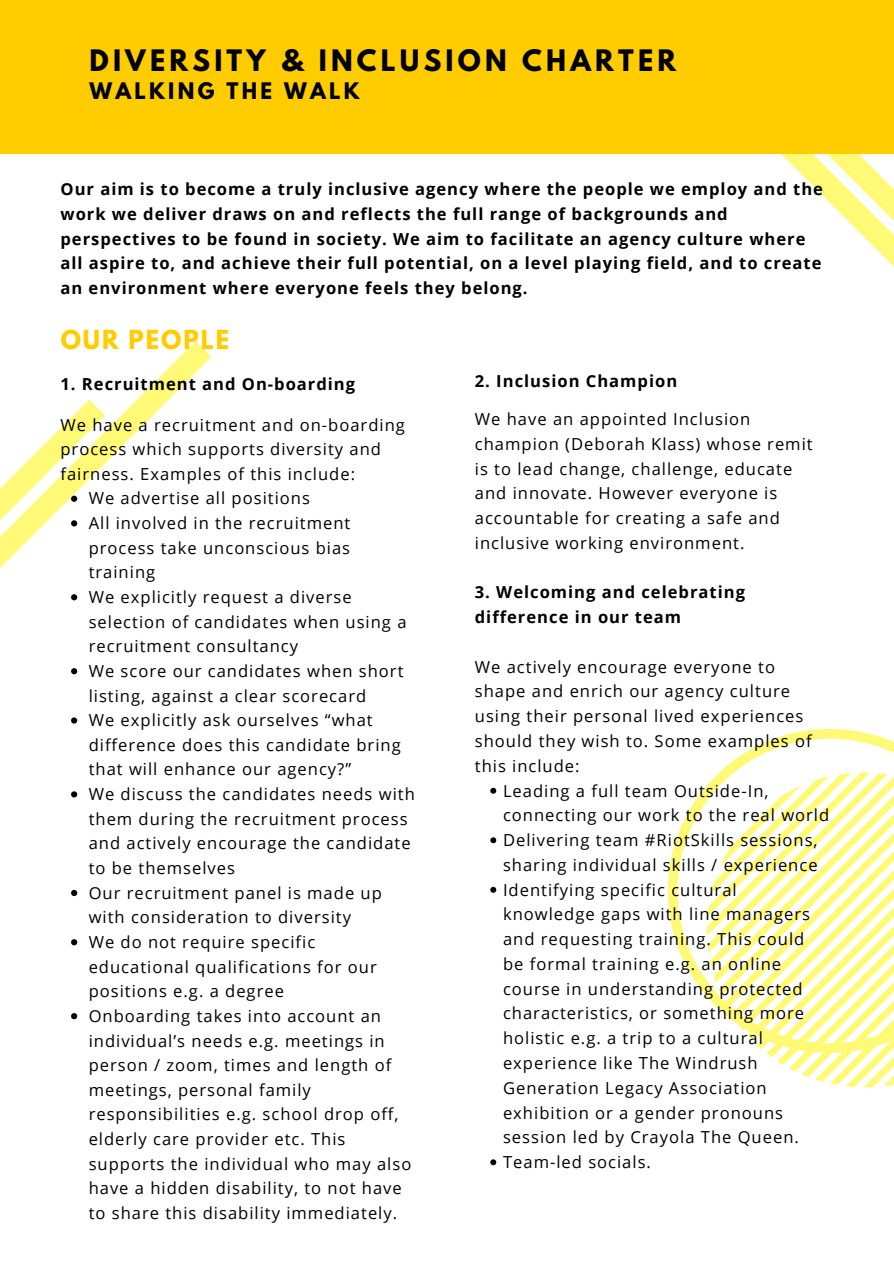
<style>
.page{position:relative;width:894px;height:1264px;background:#fff}
.page>*{position:absolute;margin:0;border:0;box-sizing:border-box;transform-origin:0 0}
.t1{font:700 26.25px "League Spartan";letter-spacing:.16em;color:#000}
.t2{font:700 23.25px "League Spartan";letter-spacing:.08em;color:#fc0}
.t3{font:700 20.25px "League Spartan";letter-spacing:.16em;color:#000}
.t4{font:16.5px/24.6px "Open Sans";letter-spacing:.06em;color:#000}
.t5{font:700 16.5px/24.8px "Open Sans";letter-spacing:.06em;color:#000}
</style>
<div class="page">
<svg style="left:766px;top:1052px;width:127px;height:35px"></svg>
<svg style="left:667px;top:729px;width:226px;height:323px"></svg>
<svg style="left:752px;top:153px;width:141px;height:113px"></svg>
<div style="left:0;top:0;width:893px;height:153px;background:#fc0"></div>
<svg style="left:105px;top:341px;width:107px;height:122px"></svg>
<svg style="left:0;top:399px;width:105px;height:276px"></svg>
<svg style="left:71px;top:717px;width:6px;height:6px"></svg>
<svg style="left:71px;top:791px;width:6px;height:6px"></svg>
<svg style="left:71px;top:889px;width:6px;height:7px"></svg>
<svg style="left:71px;top:939px;width:6px;height:6px"></svg>
<svg style="left:71px;top:1013px;width:6px;height:6px"></svg>
<svg style="left:490px;top:787px;width:6px;height:6px"></svg>
<svg style="left:490px;top:837px;width:6px;height:6px"></svg>
<svg style="left:490px;top:886px;width:6px;height:6px"></svg>
<svg style="left:490px;top:1159px;width:6px;height:6px"></svg>
<p class="t1" style="left:89px;top:47px;width:588px">DIVERSITY &amp; INCLUSION CHARTER</p>
<p class="t3" style="left:89px;top:80px;width:272px">WALKING THE WALK</p>
<p class="t5" style="left:60px;top:176px;width:763px">Our aim is to become a truly inclusive agency where the people we employ and the work we deliver draws on and reflects the full range of backgrounds and perspectives to be found in society. We aim to facilitate an agency culture where all aspire to, and achieve their full potential, on a level playing field, and to create an environment where everyone feels they belong.</p>
<p class="t2" style="left:61px;top:328px;width:170px">OUR PEOPLE</p>
<p class="t5" style="left:60px;top:371px;width:296px">1. Recruitment and On-boarding</p>
<p class="t4" style="left:60px;top:412px;width:346px">We have a recruitment and on-boarding process which supports diversity and fairness. Examples of this include:</p>
<p class="t4" style="left:89px;top:486px;width:223px">We advertise all positions</p>
<p class="t4" style="left:89px;top:510px;width:263px;text-align:justify">All involved in the recruitment process take unconscious bias training</p>
<p class="t4" style="left:89px;top:584px;width:319px">We explicitly request a diverse selection of candidates when using a recruitment consultancy</p>
<p class="t4" style="left:89px;top:658px;width:316px">We score our candidates when short listing, against a clear scorecard</p>
<p class="t4" style="left:89px;top:707px;width:313px">We explicitly ask ourselves “what difference does this candidate bring that will enhance our agency?”</p>
<p class="t4" style="left:89px;top:781px;width:327px">We discuss the candidates needs with them during the recruitment process and actively encourage the candidate to be themselves</p>
<p class="t4" style="left:89px;top:880px;width:294px">Our recruitment panel is made up with consideration to diversity</p>
<p class="t4" style="left:89px;top:929px;width:289px">We do not require specific educational qualifications for our positions e.g. a degree</p>
<p class="t4" style="left:89px;top:1003px;width:324px">Onboarding takes into account an individual’s needs e.g. meetings in person / zoom, times and length of meetings, personal family responsibilities e.g. school drop off, elderly care provider etc. This supports the individual who may also have a hidden disability, to not have to share this disability immediately.</p>
<p class="t5" style="left:474px;top:368px;width:204px">2. Inclusion Champion</p>
<p class="t4" style="left:474px;top:406px;width:339px">We have an appointed Inclusion champion (Deborah Klass) whose remit is to lead change, challenge, educate and innovate. However everyone is accountable for creating a safe and inclusive working environment.</p>
<p class="t5" style="left:474px;top:579px;width:272px">3. Welcoming and celebrating difference in our team</p>
<p class="t4" style="left:474px;top:654px;width:338px">We actively encourage everyone to shape and enrich our agency culture using their personal lived experiences should they wish to. Some examples of this include:</p>
<p class="t4" style="left:503px;top:777px;width:328px">Leading a full team Outside-In, connecting our work to the real world</p>
<p class="t4" style="left:503px;top:827px;width:316px">Delivering team #RiotSkills sessions, sharing individual skills / experience</p>
<p class="t4" style="left:503px;top:876px;width:308px">Identifying specific cultural knowledge gaps with line managers and requesting training. This could be formal training e.g. an online course in understanding protected characteristics, or something more holistic e.g. a trip to a cultural experience like The Windrush Generation Legacy Association exhibition or a gender pronouns session led by Crayola The Queen.</p>
<p class="t4" style="left:503px;top:1149px;width:149px">Team-led socials.</p>
</div>
